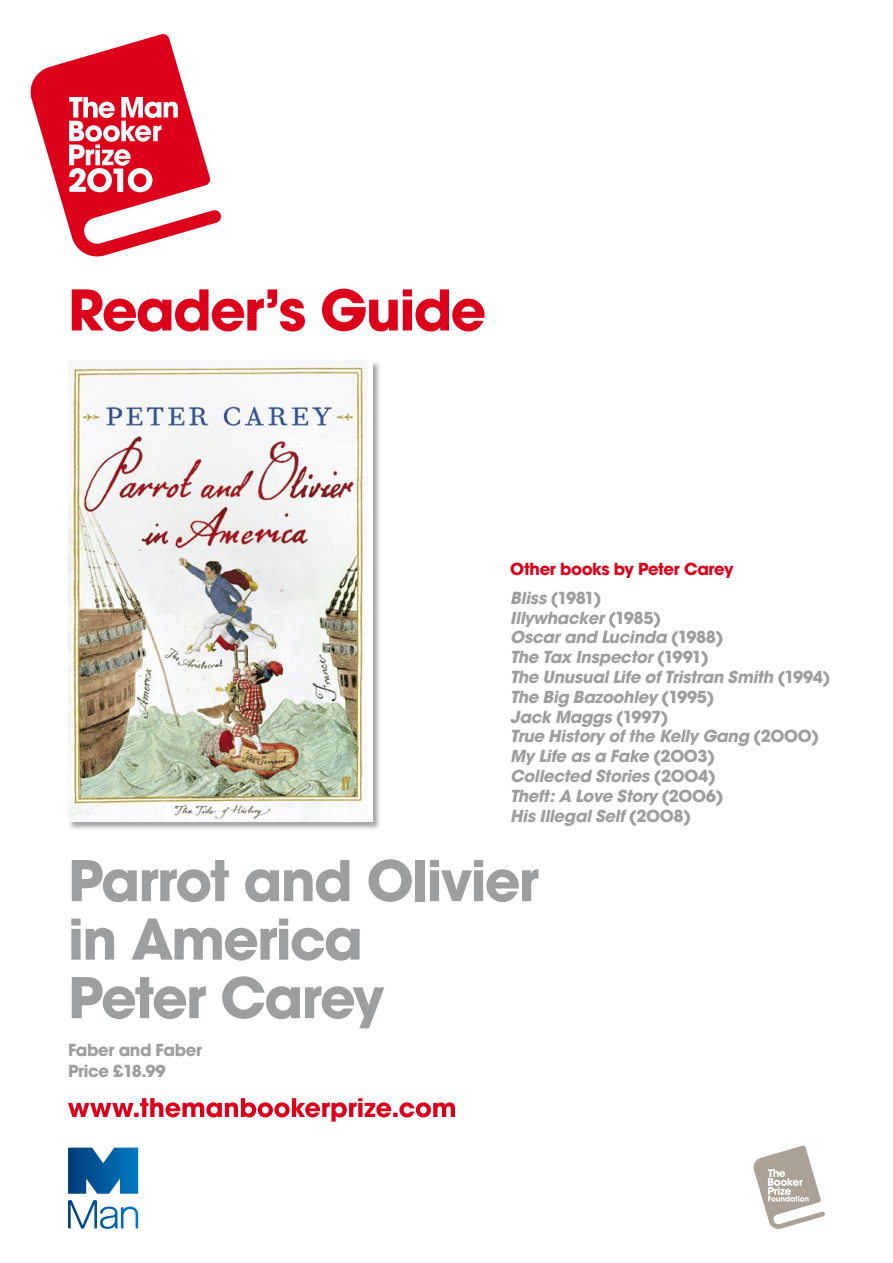
<style>
.page{position:relative;width:893px;height:1263px;background:#fff}
.page>*{position:absolute;margin:0;border:0;box-sizing:border-box;transform-origin:0 0}
.t1{font:700 55.5px/58.5px "Avant Garde";letter-spacing:-.035em;color:#9d9ea0}
.t2{font:700 55.5px "Avant Garde";letter-spacing:-.03em;color:#dc001b}
.t3{font:italic 700 16.5px/19.8px "Avant Garde";letter-spacing:-.02em;color:#9d9ea0}
.t4{font:700 16.5px/28.3px "Avant Garde";letter-spacing:-.025em;color:#dc001b}
.t5{font:700 16.5px/21px "Avant Garde";letter-spacing:-.02em;color:#9d9ea0}
.s1{font-style:italic;color:#9d9ea0}
.s2{color:#9d9ea0}
.s3{font-style:normal}
</style>
<div class="page">
<svg style="left:753px;top:1145px;width:72px;height:84px"></svg>
<svg style="left:68px;top:1147px;width:70px;height:82px"></svg>
<svg style="left:31px;top:34px;width:190px;height:222px"></svg>
<div style="left:67px;top:359px;width:315px;height:472px;background:#1a171c;opacity:.4"></div>
<img style="left:68px;top:361px;width:300px;height:460px">
<svg style="left:68px;top:1098px;width:387px;height:24px"></svg>
<h1 class="t2" style="left:68px;top:274px;width:420px">Reader’s Guide</h1>
<p class="t4" style="left:510px;top:555px;width:225px">Other books by Peter Carey<br><span class="s1">Bliss</span> <span class="s2">(1981)</span></p>
<p class="t3" style="left:510px;top:607px;width:322px">Illywhacker <span class="s3">(1985)<br></span>Oscar and Lucinda <span class="s3">(1988)<br></span>The Tax Inspector <span class="s3">(1991)<br></span>The Unusual Life of Tristran Smith <span class="s3">(1994)<br></span>The Big Bazoohley <span class="s3">(1995)<br></span>Jack Maggs <span class="s3">(1997)<br></span>True History of the Kelly Gang <span class="s3">(2OOO)<br></span>My Life as a Fake <span class="s3">(2OO3)<br></span>Collected Stories <span class="s3">(2OO4)<br></span>Theft: A Love Story <span class="s3">(2OO6)<br></span>His Illegal Self <span class="s3">(2OO8)</span></p>
<h1 class="t1" style="left:68px;top:851px;width:472px">Parrot and Olivier in America<br>Peter Carey</h1>
<p class="t5" style="left:68px;top:1039px;width:136px">Faber and Faber<br>Price £18.99</p>
</div>
